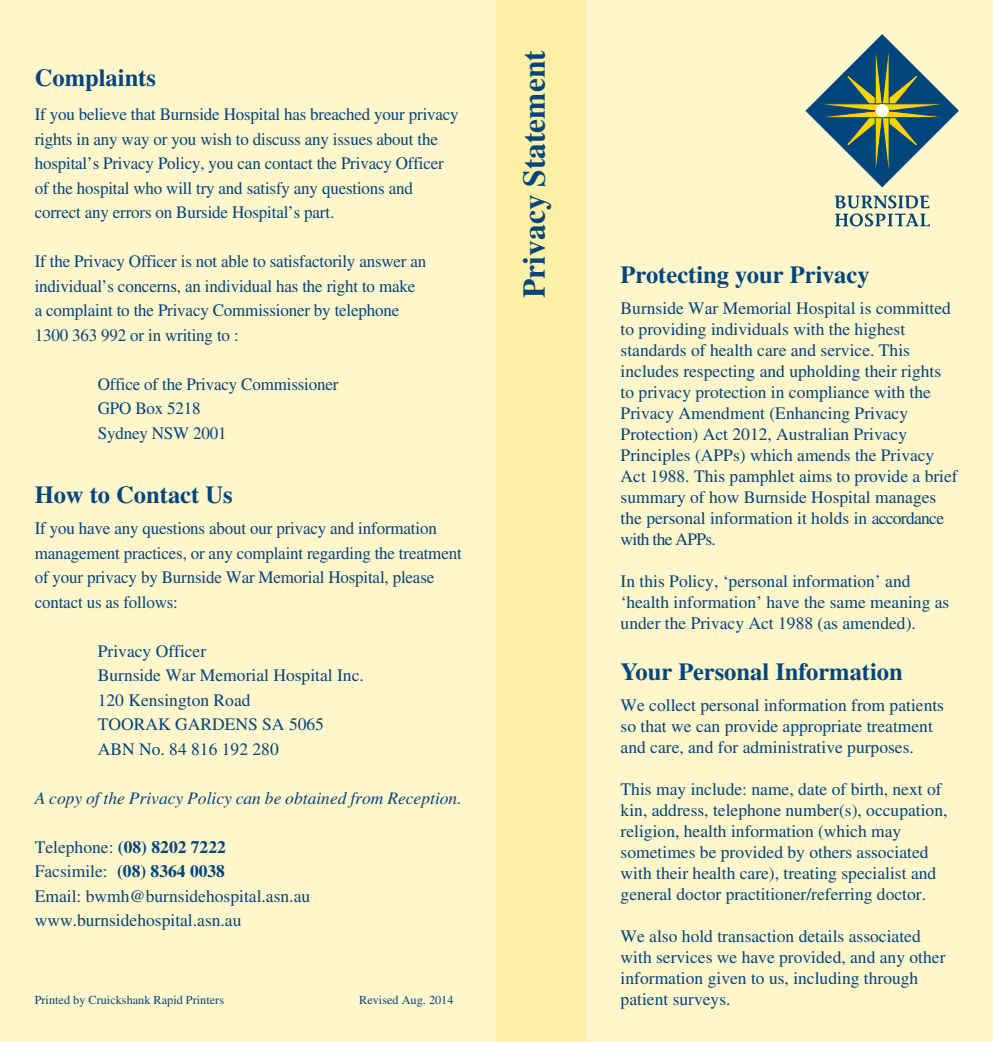
<style>
.page{position:relative;width:993px;height:1042px;background:#fff}
.page>*{position:absolute;margin:0;border:0;box-sizing:border-box;transform-origin:0 0}
.t1{font:700 31.5px "Times";color:#00457c}
.t2{font:700 24.5px "Times CE";color:#00457c}
.t3{font:17.5px/21px "Times";color:#00457c}
.t4{font:italic 17.5px "Times";color:#00457c}
.t5{font:700 17.5px/24.5px "Times CE";color:#00457c}
.t6{font:12.25px "Times";color:#00457c}
.s1{font-family:"Times";font-weight:400}
</style>
<div class="page">
<div style="left:0;top:0;width:992px;height:1042px;background:#fff6cc"></div>
<div style="left:496px;top:0;width:89px;height:1042px;background:#fff0a6"></div>
<svg style="left:805px;top:34px;width:154px;height:192px"></svg>
<div style="left:876px;top:105px;width:11px;height:12px;background:#fff;border-radius:50%"></div>
<div style="left:875px;top:105px;width:12px;height:12px;border:1px solid #fff;border-radius:50%"></div>
<h2 class="t2" style="left:35px;top:63px;width:123px">Complaints</h2>
<p class="t3" style="left:35px;top:102px;width:425px;line-height:24.5px">If you believe that Burnside Hospital has breached your privacy rights in any way or you wish to discuss any issues about the hospital’s Privacy Policy, you can contact the Privacy Officer of the hospital who will try and satisfy any questions and correct any errors on Burside Hospital’s part.</p>
<p class="t3" style="left:35px;top:249px;width:393px;line-height:24.5px">If the Privacy Officer is not able to satisfactorily answer an individual’s concerns, an individual has the right to make a complaint to the Privacy Commissioner by telephone 1300 363 992 or in writing to :</p>
<p class="t3" style="left:98px;top:372px;width:242px;line-height:24.5px">Office of the Privacy Commissioner<br>GPO Box 5218<br>Sydney NSW 2001</p>
<h2 class="t2" style="left:35px;top:480px;width:199px">How to Contact Us</h2>
<p class="t3" style="left:35px;top:516px;width:428px;line-height:24.5px">If you have any questions about our privacy and information management practices, or any complaint regarding the treatment of your privacy by Burnside War Memorial Hospital, please contact us as follows:</p>
<p class="t3" style="left:98px;top:638px;width:267px;line-height:24.5px">Privacy Officer<br>Burnside War Memorial Hospital Inc.<br>120 Kensington Road<br>TOORAK GARDENS SA 5065<br>ABN No. 84 816 192 280</p>
<p class="t4" style="left:35px;top:788px;width:428px">A copy of the Privacy Policy can be obtained from Reception.</p>
<p class="t5" style="left:35px;top:834px;width:193px"><span class="s1">Telephone:</span> (08) 8202 7222<br><span class="s1">Facsimile:</span> (08) 8364 0038</p>
<p class="t3" style="left:35px;top:883px;width:277px;line-height:24.5px">Email: bwmh@burnsidehospital.asn.au www.burnsidehospital.asn.au</p>
<p class="t6" style="left:35px;top:993px;width:191px">Printed by Cruickshank Rapid Printers</p>
<p class="t6" style="left:359px;top:993px;width:96px">Revised Aug. 2014</p>
<h1 class="t1" style="left:515px;top:298px;width:249px;rotate:-90deg">Privacy Statement</h1>
<h2 class="t2" style="left:620px;top:260px;width:250px">Protecting your Privacy</h2>
<p class="t3" style="left:620px;top:298px;width:338px">Burnside War Memorial Hospital is committed to providing individuals with the highest standards of health care and service. This includes respecting and upholding their rights to privacy protection in compliance with the Privacy Amendment (Enhancing Privacy Protection) Act 2012, Australian Privacy Principles (APPs) which amends the Privacy Act 1988. This pamphlet aims to provide a brief summary of how Burnside Hospital manages the personal information it holds in accordance with the APPs.</p>
<p class="t3" style="left:620px;top:571px;width:330px">In this Policy, ‘personal information’ and ‘health information’ have the same meaning as under the Privacy Act 1988 (as amended).</p>
<h2 class="t2" style="left:620px;top:656px;width:283px">Your Personal Information</h2>
<p class="t3" style="left:620px;top:694px;width:325px">We collect personal information from patients so that we can provide appropriate treatment and care, and for administrative purposes.</p>
<p class="t3" style="left:620px;top:778px;width:328px">This may include: name, date of birth, next of kin, address, telephone number(s), occupation, religion, health information (which may sometimes be provided by others associated with their health care), treating specialist and general doctor practitioner/referring doctor.</p>
<p class="t3" style="left:620px;top:925px;width:326px">We also hold transaction details associated with services we have provided, and any other information given to us, including through patient surveys.</p>
</div>
